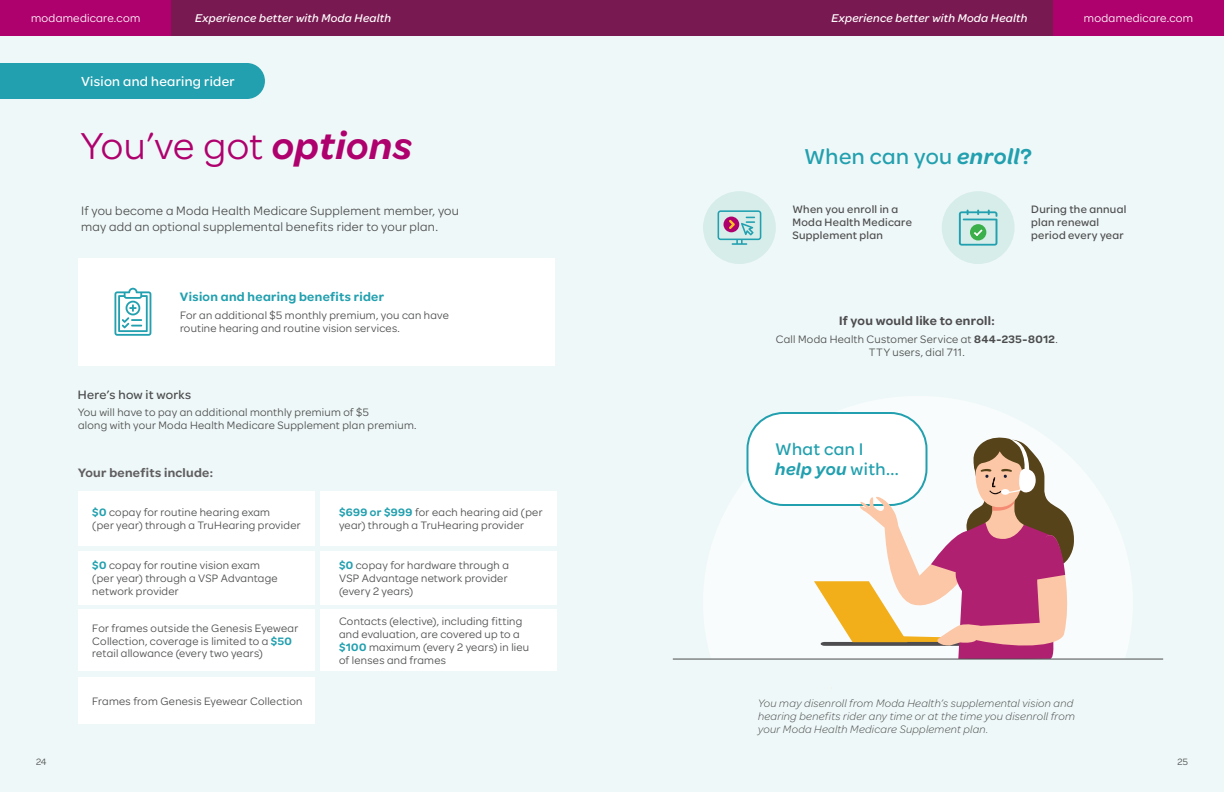
<style>
.page{position:relative;width:1224px;height:792px;background:#eff8f8}
.page>*{position:absolute;margin:0;border:0;box-sizing:border-box;transform-origin:0 0}
.t1{font:40px "Omnes Moda";color:#af016e}
.t2{font:500 23px "Omnes Moda";letter-spacing:.02em;color:#22a0af}
.t3{font:500 18px/20px "Omnes Moda";letter-spacing:.025em;color:#22a0af}
.t4{font:500 14px "Omnes Moda";letter-spacing:.02em;color:#fff}
.t5{font:13px/16px "Omnes Moda";letter-spacing:.02em;color:#4b4c4d}
.t6{font:600 13px "Omnes Moda";letter-spacing:.025em;color:#22a0af}
.t7{font:600 13px "Omnes Moda";letter-spacing:.025em;color:#4d4c4f}
.t8{font:600 13px "Omnes Moda";letter-spacing:.025em;color:#605e60}
.t9{font:500 13px "Omnes Moda";letter-spacing:.02em;color:#4b4c4d}
.t10{font:italic 500 12px "Omnes Moda";letter-spacing:.025em;color:#fff}
.t11{font:12px "Omnes Moda";letter-spacing:.02em;color:#fff}
.t12{font:11.5px/13px "Omnes Moda";letter-spacing:.02em;color:#4b4c4d}
.t13{font:italic 300 11.5px/13px "Omnes Moda";letter-spacing:.025em;color:#4b4c4d}
.t14{font:500 11.5px/13px "Omnes Moda";letter-spacing:.025em;color:#4d4d4f}
.t15{font:9.8px "Omnes Moda";color:#4b4c4d}
.s1{font-weight:600;font-style:italic}
.s2{font-weight:600;color:#22a0af}
.s3{font-weight:600}
</style>
<div class="page">
<div style="left:0;top:63px;width:265px;height:36px;background:#22a0af"></div>
<div style="left:78px;top:258px;width:477px;height:108px;background:#fff"></div>
<div style="left:1053px;top:0;width:171px;height:36px;background:#af016e"></div>
<div style="left:0;top:0;width:171px;height:36px;background:#af016e"></div>
<div style="left:171px;top:0;width:450px;height:36px;background:#791951"></div>
<div style="left:605px;top:0;width:448px;height:36px;background:#791951"></div>
<svg style="left:114px;top:288px;width:37px;height:48px"></svg>
<div style="left:78px;top:491px;width:237px;height:55px;background:#fff"></div>
<div style="left:320px;top:491px;width:237px;height:55px;background:#fff"></div>
<div style="left:78px;top:677px;width:237px;height:47px;background:#fff"></div>
<div style="left:78px;top:610px;width:237px;height:61px;background:#fff"></div>
<div style="left:320px;top:610px;width:237px;height:61px;background:#fff"></div>
<div style="left:78px;top:551px;width:237px;height:53px;background:#fff"></div>
<div style="left:320px;top:551px;width:237px;height:53px;background:#fff"></div>
<div style="left:748px;top:413px;width:178px;height:92px;background:#fff;border-radius:36px"></div>
<div style="left:746px;top:412px;width:182px;height:94px;border:2px solid #22a0af;border-radius:36px"></div>
<svg style="left:814px;top:437px;width:261px;height:222px"></svg>
<hr style="left:673px;top:659px;width:490px;height:1px;background:#4b4c4d">
<div style="left:942px;top:191px;width:73px;height:73px;background:#d6edea;border-radius:50%"></div>
<svg style="left:959px;top:210px;width:38px;height:36px"></svg>
<div style="left:703px;top:191px;width:73px;height:73px;background:#d6edea;border-radius:50%"></div>
<svg style="left:718px;top:210px;width:43px;height:35px"></svg>
<p class="t10" style="left:195px;top:10px;width:198px">Experience better with Moda Health</p>
<p class="t10" style="left:831px;top:10px;width:198px">Experience better with Moda Health</p>
<p class="t11" style="left:31px;top:10px;width:111px">modamedicare.com</p>
<p class="t11" style="left:1084px;top:10px;width:111px">modamedicare.com</p>
<p class="t4" style="left:81px;top:72px;width:155px">Vision and hearing rider</p>
<h1 class="t1" style="left:81px;top:119px;width:332px">You’ve got <span class="s1">options</span></h1>
<p class="t5" style="left:81px;top:202px;width:379px">If you become a Moda Health Medicare Supplement member, you may add an optional supplemental benefits rider to your plan.</p>
<p class="t6" style="left:180px;top:287px;width:206px">Vision and hearing benefits rider</p>
<p class="t12" style="left:180px;top:308px;width:270px">For an additional $5 monthly premium, you can have routine hearing and routine vision services.</p>
<p class="t9" style="left:78px;top:385px;width:115px">Here’s how it works</p>
<p class="t12" style="left:78px;top:405px;width:340px">You will have to pay an additional monthly premium of $5<br>along with your Moda Health Medicare Supplement plan premium.</p>
<p class="t8" style="left:78px;top:464px;width:137px">Your benefits include:</p>
<p class="t12" style="left:92px;top:505px;width:210px"><span class="s2">$0</span> copay for routine hearing exam<br>(per year) through a TruHearing provider</p>
<p class="t12" style="left:339px;top:505px;width:205px"><span class="s2">$699 or $999</span> for each hearing aid (per year) through a TruHearing provider</p>
<p class="t12" style="left:92px;top:558px;width:187px"><span class="s2">$0</span> copay for routine vision exam (per year) through a VSP Advantage network provider</p>
<p class="t12" style="left:339px;top:558px;width:171px;text-align:justify"><span class="s2">$0</span> copay for hardware through a VSP Advantage network provider (every 2 years)</p>
<p class="t12" style="left:92px;top:621px;width:207px">For frames outside the Genesis Eyewear<br>Collection, coverage is limited to a <span class="s2">$50 </span>retail allowance (every two years)</p>
<p class="t12" style="left:339px;top:614px;width:192px">Contacts (elective), including fitting and evaluation, are covered up to a <span class="s2">$100</span> maximum (every 2 years) in lieu of lenses and frames</p>
<p class="t12" style="left:92px;top:694px;width:212px">Frames from Genesis Eyewear Collection</p>
<h2 class="t2" style="left:804px;top:140px;width:229px">When can you <span class="s1">enroll</span><span class="s3">?</span></h2>
<p class="t14" style="left:792px;top:202px;width:121px">When you enroll in a<br>Moda Health Medicare<br>Supplement plan</p>
<p class="t14" style="left:1031px;top:202px;width:97px">During the annual plan renewal period every year</p>
<p class="t7" style="left:839px;top:312px;width:157px">If you would like to enroll:</p>
<p class="t12" style="left:776px;top:332px;width:284px;text-align:center">Call Moda Health Customer Service at <span class="s3">844-235-8012</span>.<br>TTY users, dial 711.</p>
<h3 class="t3" style="left:775px;top:438px;width:125px">What can I <span class="s1">help you</span> with...</h3>
<p class="t13" style="left:758px;top:696px;width:318px">You may disenroll from Moda Health’s supplemental vision and hearing benefits rider any time or at the time you disenroll from your Moda Health Medicare Supplement plan.</p>
<p class="t15" style="left:36px;top:755px;width:12px">24</p>
<p class="t15" style="left:1177px;top:755px;width:12px">25</p>
</div>
